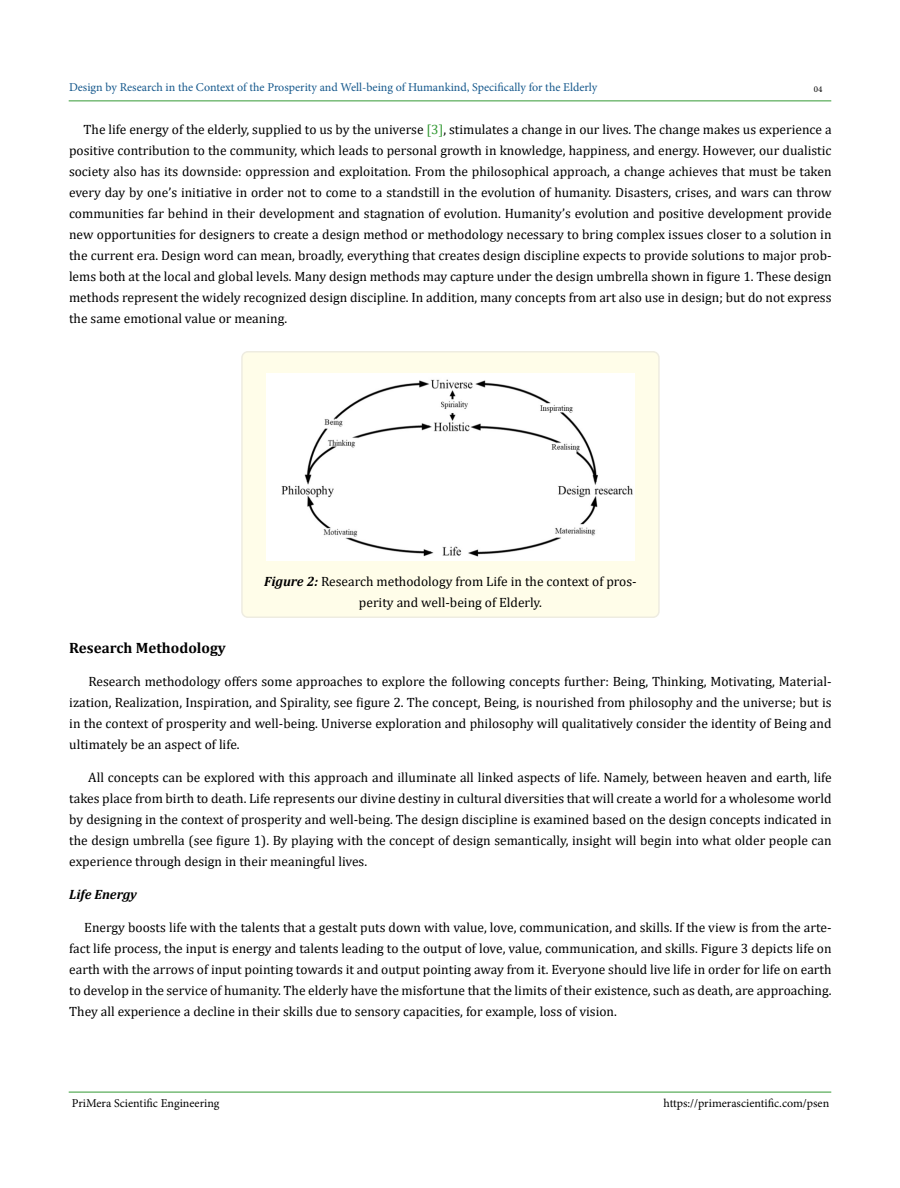
<style>
.page{position:relative;width:900px;height:1188px;background:#fff}
.page>*{position:absolute;margin:0;border:0;box-sizing:border-box;transform-origin:0 0}
.t1{font:700 15px "Cambria";color:#000}
.t2{font:13.5px/21px "Cambria";color:#000;text-align:justify}
.t3{font:italic 700 13.5px "Cambria";color:#000}
.t4{font:12px "Minion Pro";color:#15588c}
.t5{font:12px "Minion Pro";color:#000}
.t6{font:9px "Minion Pro";color:#000}
.s1{color:#393}
.s2{font-weight:700;font-style:italic}
</style>
<div class="page">
<hr style="left:69px;top:1092px;width:762px;height:1px;background:#393">
<hr style="left:69px;top:101px;width:762px;height:1px;background:#393">
<div style="left:242px;top:352px;width:417px;height:265px;background:#fffde9;border-radius:6px"></div>
<div style="left:241px;top:351px;width:419px;height:267px;border:2px solid #eeece1;border-radius:6px"></div>
<img style="left:267px;top:373px;width:367px;height:187px">
<p class="t4" style="left:69px;top:79px;width:530px">Design by Research in the Context of the Prosperity and Well-being of Humankind, Specifically for the Elderly</p>
<p class="t6" style="left:814px;top:83px;width:10px">04</p>
<p class="t2" style="left:69px;top:119px;width:764px;text-indent:15px">The life energy of the elderly, supplied to us by the universe <span class="s1">[3]</span>, stimulates a change in our lives. The change makes us experience a positive contribution to the community, which leads to personal growth in knowledge, happiness, and energy. However, our dualistic society also has its downside: oppression and exploitation. From the philosophical approach, a change achieves that must be taken every day by one’s initiative in order not to come to a standstill in the evolution of humanity. Disasters, crises, and wars can throw communities far behind in their development and stagnation of evolution. Humanity’s evolution and positive development provide new opportunities for designers to create a design method or methodology necessary to bring complex issues closer to a solution in the current era. Design word can mean, broadly, everything that creates design discipline expects to provide solutions to major prob&shy;lems both at the local and global levels. Many design methods may capture under the design umbrella shown in figure 1. These design methods represent the widely recognized design discipline. In addition, many concepts from art also use in design; but do not express the same emotional value or meaning.</p>
<p class="t2" style="left:264px;top:571px;width:374px;line-height:20.2px;text-align:center"><span class="s2">Figure 2:</span> Research methodology from Life in the context of pros&shy;perity and well-being of Elderly.</p>
<p class="t1" style="left:69px;top:637px;width:158px">Research Methodology</p>
<p class="t2" style="left:69px;top:671px;width:764px;text-indent:19px">Research methodology offers some approaches to explore the following concepts further: Being, Thinking, Motivating, Material&shy;ization, Realization, Inspiration, and Spirality, see figure 2. The concept, Being, is nourished from philosophy and the universe; but is in the context of prosperity and well-being. Universe exploration and philosophy will qualitatively consider the identity of Being and ultimately be an aspect of life.</p>
<p class="t2" style="left:69px;top:767px;width:764px;text-indent:19px">All concepts can be explored with this approach and illuminate all linked aspects of life. Namely, between heaven and earth, life takes place from birth to death. Life represents our divine destiny in cultural diversities that will create a world for a wholesome world by designing in the context of prosperity and well-being. The design discipline is examined based on the design concepts indicated in the design umbrella (see figure 1). By playing with the concept of design semantically, insight will begin into what older people can experience through design in their meaningful lives.</p>
<p class="t3" style="left:69px;top:885px;width:69px">Life Energy</p>
<p class="t2" style="left:69px;top:917px;width:764px;text-indent:15px">Energy boosts life with the talents that a gestalt puts down with value, love, communication, and skills. If the view is from the arte&shy;fact life process, the input is energy and talents leading to the output of love, value, communication, and skills. Figure 3 depicts life on earth with the arrows of input pointing towards it and output pointing away from it. Everyone should live life in order for life on earth to develop in the service of humanity. The elderly have the misfortune that the limits of their existence, such as death, are approaching.<br>They all experience a decline in their skills due to sensory capacities, for example, loss of vision.</p>
<p class="t5" style="left:72px;top:1095px;width:149px">PriMera Scientific Engineering</p>
<p class="t5" style="left:664px;top:1095px;width:167px">https://primerascientific.com/psen</p>
</div>
